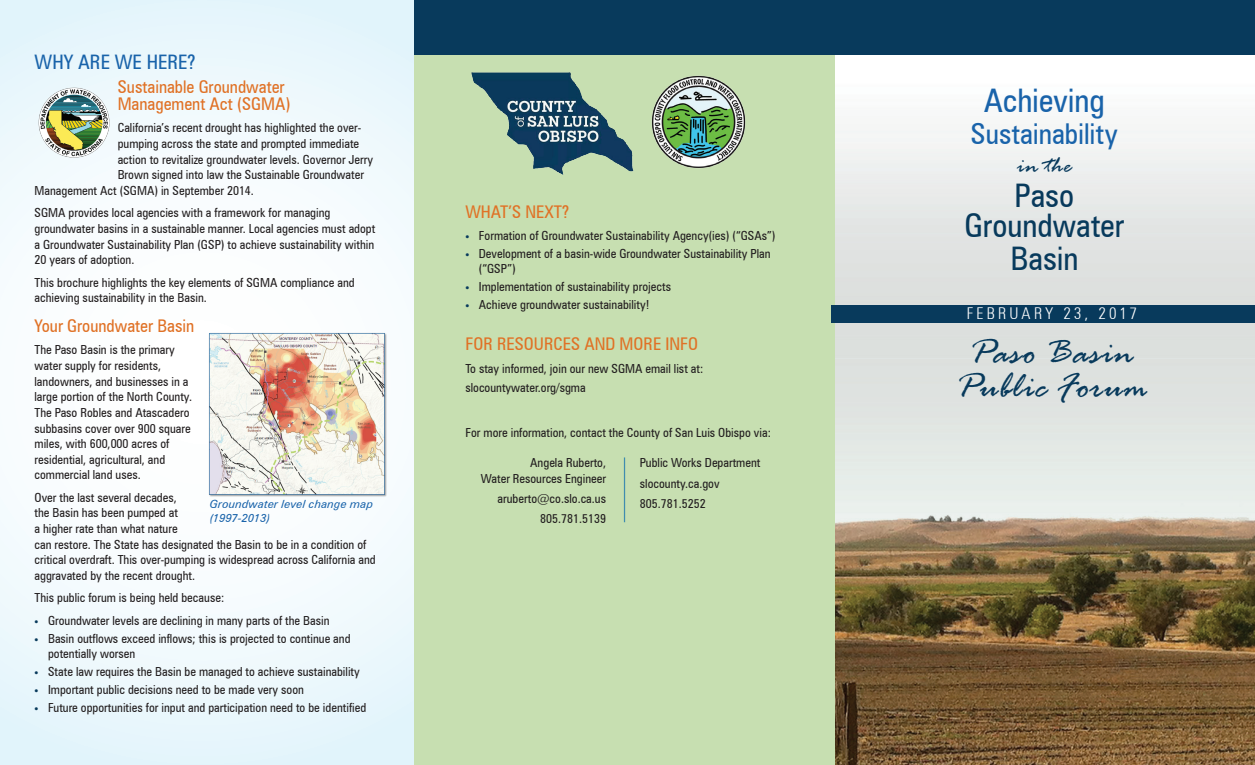
<style>
.page{position:relative;width:1255px;height:765px;background:#fff}
.page>*{position:absolute;margin:0;border:0;box-sizing:border-box;transform-origin:0 0}
.t1{font:italic 37.5px/33.8px "Rage";letter-spacing:.025em;color:#083a5c;text-align:center}
.t2{font:condensed 32.5px/31.2px "Zurich BT";color:#083a5c;text-align:center}
.t3{font:condensed 32.5px "Zurich BT";letter-spacing:-.005em;color:#1963aa}
.t4{font:condensed 28.75px "Zurich BT";letter-spacing:-.005em;color:#1963aa}
.t5{font:italic 25px "Rage";color:#083a5c}
.t6{font:condensed 20px "Zurich BT";color:#1963aa}
.t7{font:condensed 17.5px/17.5px "Zurich BT";color:#e07125}
.t8{font:300 condensed 16.25px "Zurich BT";letter-spacing:.2em;color:#fff}
.t9{font:condensed 12.5px/15.6px "Zurich BT";color:#231f20}
.t10{font:italic 11.25px/13.8px "Zurich BT";color:#1963aa}
.s1{font-family:"Myriad Pro";font-weight:600;font-stretch:normal;color:#083a5c}
</style>
<div class="page">
<img style="left:834px;top:55px;width:420px;height:710px">
<svg style="left:0;top:0;width:414px;height:765px"></svg>
<div style="left:414px;top:55px;width:420px;height:710px;background:#c7dfb1"></div>
<div style="left:414px;top:0;width:840px;height:55px;background:#083a5c"></div>
<hr style="left:624px;top:457px;width:1px;height:65px;background:#408daf">
<img style="left:471px;top:73px;width:163px;height:102px">
<img style="left:36px;top:85px;width:76px;height:76px">
<img style="left:652px;top:76px;width:94px;height:92px">
<div style="left:831px;top:305px;width:423px;height:18px;background:#083a5c"></div>
<img style="left:208px;top:333px;width:179px;height:164px">
<h3 class="t6" style="left:35px;top:50px;width:162px">WHY ARE WE HERE?</h3>
<h3 class="t7" style="left:118px;top:77px;width:174px">Sustainable Groundwater<br>Management Act (SGMA)</h3>
<p class="t9" style="left:118px;top:120px;width:245px">California’s recent drought has highlighted the over-</p>
<p class="t9" style="left:118px;top:136px;width:243px">pumping across the state and prompted immediate</p>
<p class="t9" style="left:118px;top:151px;width:257px">action to revitalize groundwater levels. Governor Jerry</p>
<p class="t9" style="left:118px;top:167px;width:248px">Brown signed into law the Sustainable Groundwater</p>
<p class="t9" style="left:35px;top:183px;width:221px">Management Act (SGMA) in September 2014.</p>
<p class="t9" style="left:35px;top:205px;width:342px">SGMA provides local agencies with a framework for managing groundwater basins in a sustainable manner. Local agencies must adopt a Groundwater Sustainability Plan (GSP) to achieve sustainability within 20 years of adoption.</p>
<p class="t9" style="left:35px;top:274px;width:322px">This brochure highlights the key elements of SGMA compliance and achieving sustainability in the Basin.</p>
<h3 class="t7" style="left:35px;top:317px;width:161px">Your Groundwater Basin</h3>
<p class="t9" style="left:35px;top:342px;width:159px">The Paso Basin is the primary water supply for residents, landowners, and businesses in a large portion of the North County.<br>The Paso Robles and Atascadero subbasins cover over 900 square miles, with 600,000 acres of residential, agricultural, and commercial land uses.</p>
<p class="t9" style="left:35px;top:489px;width:343px">Over the last several decades,<br>the Basin has been pumped at<br>a higher rate than what nature<br>can restore. The State has designated the Basin to be in a condition of critical overdraft. This over-pumping is widespread across California and aggravated by the recent drought.</p>
<p class="t9" style="left:35px;top:590px;width:191px">This public forum is being held because:</p>
<p class="t9" style="left:35px;top:612px;width:296px"><span class="s1">•</span> Groundwater levels are declining in many parts of the Basin</p>
<p class="t9" style="left:48px;top:630px;width:304px;text-indent:-14px"><span class="s1">•</span> Basin outflows exceed inflows; this is projected to continue and potentially worsen</p>
<p class="t9" style="left:35px;top:664px;width:327px"><span class="s1">•</span> State law requires the Basin be managed to achieve sustainability</p>
<p class="t9" style="left:35px;top:682px;width:271px"><span class="s1">•</span> Important public decisions need to be made very soon</p>
<p class="t9" style="left:35px;top:699px;width:333px"><span class="s1">•</span> Future opportunities for input and participation need to be identified</p>
<p class="t10" style="left:210px;top:497px;width:165px">Groundwater level change map (1997-2013)</p>
<h3 class="t7" style="left:465px;top:202px;width:105px">WHAT’S NEXT?</h3>
<p class="t9" style="left:465px;top:228px;width:311px"><span class="s1">•</span> Formation of Groundwater Sustainability Agency(ies) (“GSAs”)</p>
<p class="t9" style="left:479px;top:245px;width:293px;text-indent:-13px"><span class="s1">•</span> Development of a basin-wide Groundwater Sustainability Plan (“GSP”)</p>
<p class="t9" style="left:465px;top:279px;width:207px"><span class="s1">•</span> Implementation of sustainability projects</p>
<p class="t9" style="left:465px;top:297px;width:186px"><span class="s1">•</span> Achieve groundwater sustainability!</p>
<h3 class="t7" style="left:465px;top:335px;width:234px">FOR RESOURCES AND MORE INFO</h3>
<p class="t9" style="left:465px;top:358px;width:239px;line-height:19.2px">To stay informed, join our new SGMA email list at: slocountywater.org/sgma</p>
<p class="t9" style="left:465px;top:424px;width:307px">For more information, contact the County of San Luis Obispo via:</p>
<p class="t9" style="left:481px;top:455px;width:127px;text-align:right">Angela Ruberto,<br>Water Resources Engineer</p>
<p class="t9" style="left:497px;top:489px;width:110px;line-height:20.1px;text-align:right">aruberto@co.slo.ca.us<br>805.781.5139</p>
<p class="t9" style="left:640px;top:453px;width:122px;line-height:20.1px">Public Works Department slocounty.ca.gov<br>805.781.5252</p>
<h2 class="t3" style="left:983px;top:80px;width:122px">Achieving</h2>
<h3 class="t4" style="left:970px;top:116px;width:148px">Sustainability</h3>
<h2 class="t2" style="left:964px;top:180px;width:161px">Paso<br>Groundwater<br>Basin</h2>
<h3 class="t5" style="left:1017px;top:152px;width:56px">in the</h3>
<h3 class="t8" style="left:966px;top:303px;width:171px">FEBRUARY 23, 2017</h3>
<h1 class="t1" style="left:956px;top:339px;width:193px">Paso Basin<br>Public Forum</h1>
</div>
